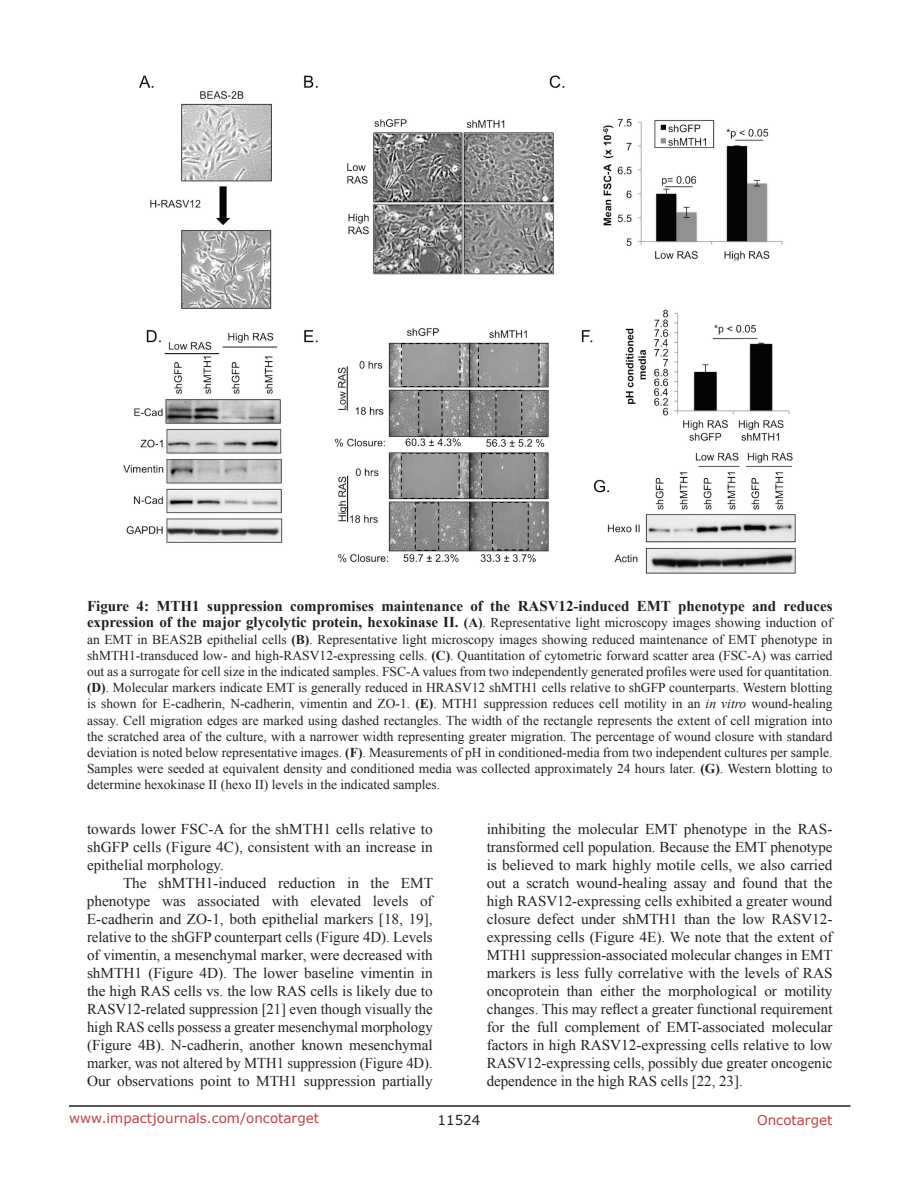
<style>
.page{position:relative;width:918px;height:1188px;background:#fff}
.page>*{position:absolute;margin:0;border:0;box-sizing:border-box;transform-origin:0 0}
.t1{font:15px/18px "Times New Roman";letter-spacing:-.005em;color:#231f20;text-align:justify}
.t2{font:700 15px "Times New Roman";color:#231f20}
.t3{font:13.5px/16.2px "Times New Roman";color:#231f20;text-align:justify}
.t4{font:13.5px "Verdana";color:#c24141}
.t5{font:13.5px "Verdana";color:#231f20}
.s1{font-weight:700;font-size:15px}
.s2{font-weight:700}
.s3{font-style:italic}
</style>
<div class="page">
<hr style="left:69px;top:1105px;width:781px;height:2px;background:#231f20">
<img style="left:124px;top:76px;width:672px;height:498px">
<p class="t2" style="left:87px;top:596px;width:747px">Figure 4: MTH1 suppression compromises maintenance of the RASV12-induced EMT phenotype and reduces</p>
<p class="t3" style="left:87px;top:615px;width:747px"><span class="s1">expression of the major glycolytic protein, hexokinase II.</span> <span class="s2">(A)</span>. Representative light microscopy images showing induction of an EMT in BEAS2B epithelial cells <span class="s2">(B)</span>. Representative light microscopy images showing reduced maintenance of EMT phenotype in shMTH1-transduced low- and high-RASV12-expressing cells. <span class="s2">(C)</span>. Quantitation of cytometric forward scatter area (FSC-A) was carried out as a surrogate for cell size in the indicated samples. FSC-A values from two independently generated profiles were used for quantitation. <span class="s2">(D)</span>. Molecular markers indicate EMT is generally reduced in HRASV12 shMTH1 cells relative to shGFP counterparts. Western blotting is shown for E-cadherin, N-cadherin, vimentin and ZO-1. <span class="s2">(E)</span>. MTH1 suppression reduces cell motility in an <span class="s3">in vitro</span> wound-healing assay. Cell migration edges are marked using dashed rectangles. The width of the rectangle represents the extent of cell migration into the scratched area of the culture, with a narrower width representing greater migration. The percentage of wound closure with standard deviation is noted below representative images. <span class="s2">(F)</span>. Measurements of pH in conditioned-media from two independent cultures per sample.<br>Samples were seeded at equivalent density and conditioned media was collected approximately 24 hours later. <span class="s2">(G)</span>. Western blotting to determine hexokinase II (hexo II) levels in the indicated samples.</p>
<p class="t1" style="left:87px;top:820px;width:347px">towards lower FSC-A for the shMTH1 cells relative to shGFP cells (Figure 4C), consistent with an increase in epithelial morphology.</p>
<p class="t1" style="left:87px;top:874px;width:348px;text-indent:36px">The shMTH1-induced reduction in the EMT phenotype was associated with elevated levels of E-cadherin and ZO-1, both epithelial markers [18, 19], relative to the shGFP counterpart cells (Figure 4D). Levels of vimentin, a mesenchymal marker, were decreased with shMTH1 (Figure 4D). The lower baseline vimentin in the high RAS cells vs. the low RAS cells is likely due to RASV12-related suppression [21] even though visually the high RAS cells possess a greater mesenchymal morphology (Figure 4B). N-cadherin, another known mesenchymal marker, was not altered by MTH1 suppression (Figure 4D).<br>Our observations point to MTH1 suppression partially</p>
<p class="t1" style="left:487px;top:820px;width:348px">inhibiting the molecular EMT phenotype in the RAS&shy;transformed cell population. Because the EMT phenotype is believed to mark highly motile cells, we also carried out a scratch wound-healing assay and found that the high RASV12-expressing cells exhibited a greater wound closure defect under shMTH1 than the low RASV12- expressing cells (Figure 4E). We note that the extent of MTH1 suppression-associated molecular changes in EMT markers is less fully correlative with the levels of RAS oncoprotein than either the morphological or motility changes. This may reflect a greater functional requirement for the full complement of EMT-associated molecular factors in high RASV12-expressing cells relative to low RASV12-expressing cells, possibly due greater oncogenic dependence in the high RAS cells [22, 23].</p>
<p class="t4" style="left:69px;top:1109px;width:252px">www.impactjournals.com/oncotarget</p>
<p class="t5" style="left:438px;top:1111px;width:44px">11524</p>
<p class="t4" style="left:757px;top:1111px;width:77px">Oncotarget</p>
</div>
